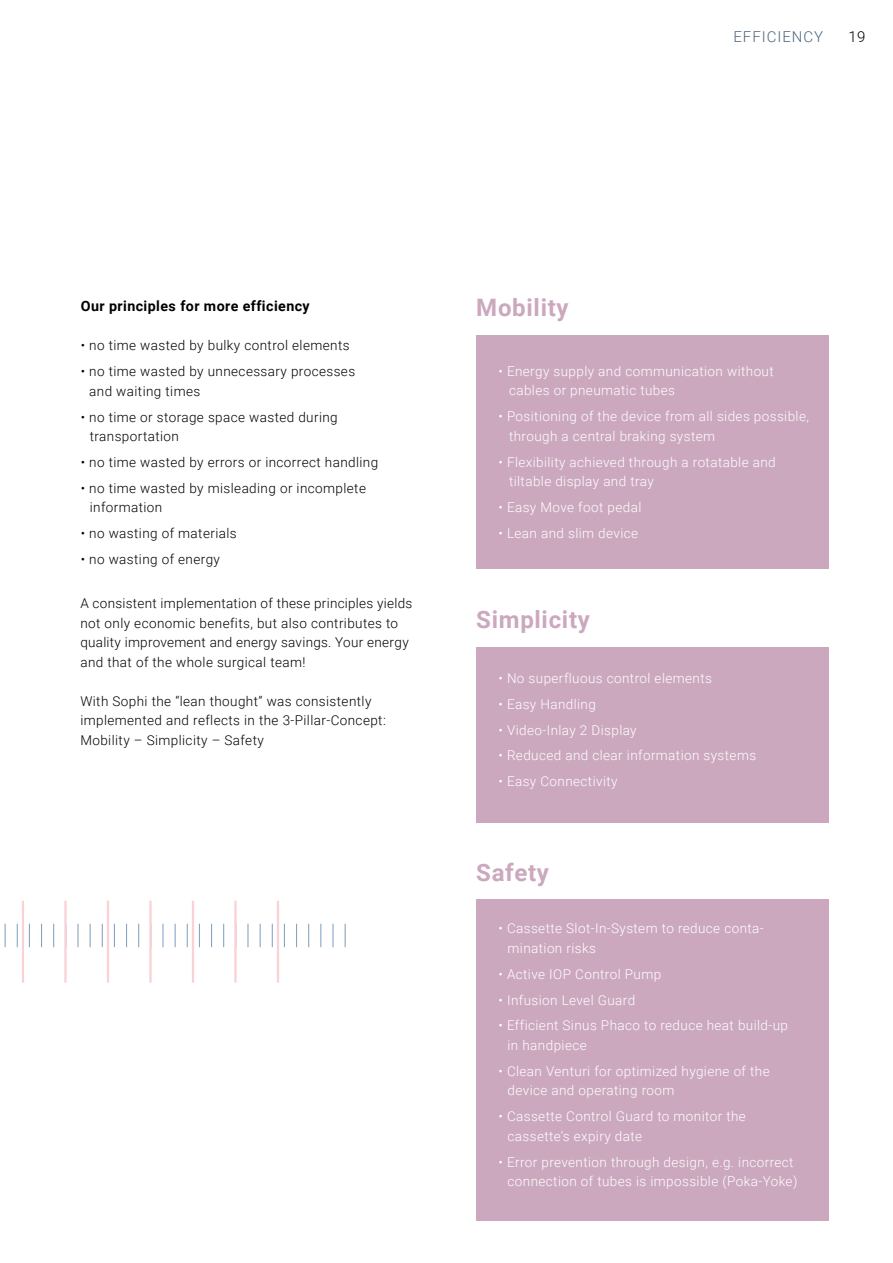
<style>
.page{position:relative;width:893px;height:1263px;background:#fff}
.page>*{position:absolute;margin:0;border:0;box-sizing:border-box;transform-origin:0 0}
.t1{font:700 24px "Roboto";letter-spacing:.03em;color:#cba8be}
.t2{font:300 15px "Roboto";letter-spacing:.065em;color:#4f677c}
.t3{font:300 15px "Roboto";color:#000}
.t4{font:700 14.25px "Roboto";letter-spacing:.03em;color:#000}
.t5{font:300 13.5px/19.5px "Roboto";letter-spacing:.03em;color:#fff}
.t6{font:300 13.5px/19.5px "Roboto";letter-spacing:.03em;color:#000}
</style>
<div class="page">
<svg style="left:345px;top:924px;width:1px;height:23px"></svg>
<svg style="left:332px;top:924px;width:1px;height:23px"></svg>
<svg style="left:320px;top:924px;width:1px;height:23px"></svg>
<svg style="left:308px;top:924px;width:1px;height:23px"></svg>
<svg style="left:296px;top:924px;width:1px;height:23px"></svg>
<svg style="left:284px;top:924px;width:1px;height:23px"></svg>
<svg style="left:272px;top:924px;width:1px;height:23px"></svg>
<svg style="left:260px;top:924px;width:1px;height:23px"></svg>
<svg style="left:247px;top:924px;width:1px;height:23px"></svg>
<svg style="left:223px;top:924px;width:1px;height:23px"></svg>
<svg style="left:211px;top:924px;width:1px;height:23px"></svg>
<svg style="left:199px;top:924px;width:1px;height:23px"></svg>
<svg style="left:187px;top:924px;width:1px;height:23px"></svg>
<svg style="left:175px;top:924px;width:1px;height:23px"></svg>
<svg style="left:162px;top:924px;width:1px;height:23px"></svg>
<svg style="left:138px;top:924px;width:1px;height:23px"></svg>
<svg style="left:126px;top:924px;width:1px;height:23px"></svg>
<svg style="left:114px;top:924px;width:1px;height:23px"></svg>
<svg style="left:102px;top:924px;width:1px;height:23px"></svg>
<svg style="left:90px;top:924px;width:1px;height:23px"></svg>
<svg style="left:77px;top:924px;width:1px;height:23px"></svg>
<svg style="left:53px;top:924px;width:1px;height:23px"></svg>
<svg style="left:41px;top:924px;width:1px;height:23px"></svg>
<svg style="left:29px;top:924px;width:1px;height:23px"></svg>
<svg style="left:17px;top:924px;width:1px;height:23px"></svg>
<svg style="left:5px;top:924px;width:1px;height:23px"></svg>
<hr style="left:277px;top:901px;width:2px;height:82px;background:#fad1d4">
<hr style="left:234px;top:901px;width:3px;height:82px;background:#fad1d4">
<hr style="left:192px;top:901px;width:2px;height:82px;background:#fad1d4">
<hr style="left:149px;top:901px;width:3px;height:82px;background:#fad1d4">
<hr style="left:107px;top:901px;width:2px;height:82px;background:#fad1d4">
<hr style="left:64px;top:901px;width:3px;height:82px;background:#fad1d4">
<hr style="left:22px;top:901px;width:2px;height:82px;background:#fad1d4">
<div style="left:476px;top:899px;width:353px;height:321px;background:#cba8be"></div>
<div style="left:476px;top:335px;width:353px;height:234px;background:#cba8be"></div>
<div style="left:476px;top:647px;width:353px;height:176px;background:#cba8be"></div>
<p class="t2" style="left:733px;top:27px;width:91px">EFFICIENCY</p>
<p class="t3" style="left:848px;top:27px;width:19px">19</p>
<p class="t4" style="left:81px;top:296px;width:230px">Our principles for more efficiency</p>
<p class="t6" style="left:81px;top:335px;width:270px">• no time wasted by bulky control elements</p>
<p class="t6" style="left:89px;top:361px;width:267px;text-indent:-8px">• no time wasted by unnecessary processes and waiting times</p>
<p class="t6" style="left:90px;top:407px;width:250px;text-indent:-9px">• no time or storage space wasted during transportation</p>
<p class="t6" style="left:81px;top:452px;width:299px">• no time wasted by errors or incorrect handling</p>
<p class="t6" style="left:90px;top:478px;width:278px;text-indent:-9px">• no time wasted by misleading or incomplete information</p>
<p class="t6" style="left:81px;top:523px;width:157px">• no wasting of materials</p>
<p class="t6" style="left:81px;top:549px;width:141px">• no wasting of energy</p>
<p class="t6" style="left:80px;top:593px;width:333px">A consistent implementation of these principles yields not only economic benefits, but also contributes to quality improvement and energy savings. Your energy and that of the whole surgical team!</p>
<p class="t6" style="left:80px;top:690px;width:307px">With Sophi the “lean thought” was consistently implemented and reflects in the 3-Pillar-Concept:<br>Mobility – Simplicity – Safety</p>
<h1 class="t1" style="left:476px;top:290px;width:94px">Mobility</h1>
<p class="t5" style="left:509px;top:361px;width:266px;text-indent:-10px">• Energy supply and communication without cables or pneumatic tubes</p>
<p class="t5" style="left:509px;top:406px;width:301px;text-indent:-10px">• Positioning of the device from all sides possible, through a central braking system</p>
<p class="t5" style="left:509px;top:452px;width:268px;text-indent:-10px">• Flexibility achieved through a rotatable and tiltable display and tray</p>
<p class="t5" style="left:499px;top:497px;width:144px">• Easy Move foot pedal</p>
<p class="t5" style="left:499px;top:523px;width:141px">• Lean and slim device</p>
<h1 class="t1" style="left:476px;top:602px;width:115px">Simplicity</h1>
<p class="t5" style="left:499px;top:668px;width:215px">• No superfluous control elements</p>
<p class="t5" style="left:499px;top:694px;width:99px">• Easy Handling</p>
<p class="t5" style="left:499px;top:719px;width:140px">• Video-Inlay 2 Display</p>
<p class="t5" style="left:499px;top:745px;width:259px">• Reduced and clear information systems</p>
<p class="t5" style="left:499px;top:771px;width:121px">• Easy Connectivity</p>
<h1 class="t1" style="left:476px;top:856px;width:74px">Safety</h1>
<p class="t5" style="left:508px;top:918px;width:258px;text-indent:-9px">• Cassette Slot-In-System to reduce conta&shy;mination risks</p>
<p class="t5" style="left:499px;top:964px;width:164px">• Active IOP Control Pump</p>
<p class="t5" style="left:499px;top:989px;width:138px">• Infusion Level Guard</p>
<p class="t5" style="left:508px;top:1015px;width:282px;text-indent:-9px">• Efficient Sinus Phaco to reduce heat build-up in handpiece</p>
<p class="t5" style="left:508px;top:1061px;width:264px;text-indent:-9px">• Clean Venturi for optimized hygiene of the device and operating room</p>
<p class="t5" style="left:508px;top:1106px;width:240px;text-indent:-9px">• Cassette Control Guard to monitor the cassette’s expiry date</p>
<p class="t5" style="left:499px;top:1151px;width:300px;text-align:right">• Error prevention through design, e.g. incorrect connection of tubes is impossible (Poka-Yoke)</p>
</div>
